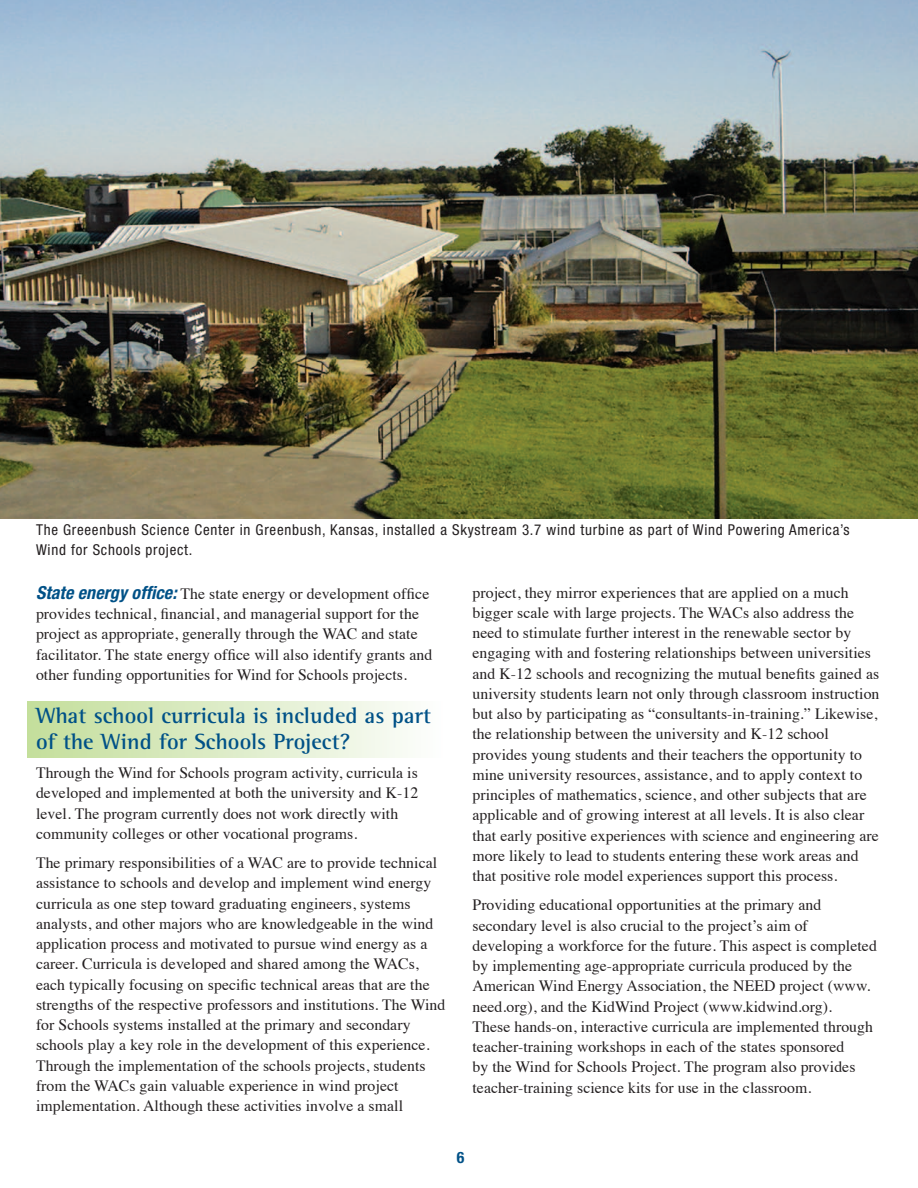
<style>
.page{position:relative;width:918px;height:1188px;background:#fff}
.page>*{position:absolute;margin:0;border:0;box-sizing:border-box;transform-origin:0 0}
.t1{font:700 22.5px/25.5px "Rotis Semi Serif Std";letter-spacing:.005em;color:#005187}
.t2{font:15.75px/20.2px "Times";letter-spacing:.005em;color:#231f20}
.t3{font:700 condensed 15.75px "Helvetica Neue LT Std";color:#005187}
.t4{font:condensed 15px/19.8px "Helvetica Neue LT Std";letter-spacing:.05em;color:#231f20}
.s1{font-family:"Helvetica Neue LT Std";font-weight:700;font-style:italic;font-stretch:condensed;font-size:18px;color:#005187}
</style>
<div class="page">
<div style="left:27px;top:702px;width:419px;height:56px;background:linear-gradient(to right,#c3de9a,#fdfefd)"></div>
<img style="left:0;top:0;width:918px;height:519px">
<p class="t4" style="left:36px;top:519px;width:815px">The Greeenbush Science Center in Greenbush, Kansas, installed a Skystream 3.7 wind turbine as part of Wind Powering America’s<br>Wind for Schools project.</p>
<p class="t2" style="left:36px;top:582px;width:398px"><span class="s1">State energy office:</span> The state energy or development office provides technical, financial, and managerial support for the project as appropriate, generally through the WAC and state facilitator. The state energy office will also identify grants and other funding opportunities for Wind for Schools projects.</p>
<h1 class="t1" style="left:36px;top:703px;width:397px">What school curricula is included as part of the Wind for Schools Project?</h1>
<p class="t2" style="left:36px;top:761px;width:384px">Through the Wind for Schools program activity, curricula is developed and implemented at both the university and K-12 level. The program currently does not work directly with community colleges or other vocational programs.</p>
<p class="t2" style="left:36px;top:851px;width:411px">The primary responsibilities of a WAC are to provide technical assistance to schools and develop and implement wind energy curricula as one step toward graduating engineers, systems analysts, and other majors who are knowledgeable in the wind application process and motivated to pursue wind energy as a career. Curricula is developed and shared among the WACs, each typically focusing on specific technical areas that are the strengths of the respective professors and institutions. The Wind for Schools systems installed at the primary and secondary schools play a key role in the development of this experience.<br>Through the implementation of the schools projects, students from the WACs gain valuable experience in wind project implementation. Although these activities involve a small</p>
<p class="t2" style="left:472px;top:581px;width:409px">project, they mirror experiences that are applied on a much bigger scale with large projects. The WACs also address the need to stimulate further interest in the renewable sector by engaging with and fostering relationships between universities and K-12 schools and recognizing the mutual benefits gained as university students learn not only through classroom instruction but also by participating as “consultants-in-training.” Likewise, the relationship between the university and K-12 school provides young students and their teachers the opportunity to mine university resources, assistance, and to apply context to principles of mathematics, science, and other subjects that are applicable and of growing interest at all levels. It is also clear that early positive experiences with science and engineering are more likely to lead to students entering these work areas and that positive role model experiences support this process.</p>
<p class="t2" style="left:472px;top:894px;width:406px">Providing educational opportunities at the primary and secondary level is also crucial to the project’s aim of developing a workforce for the future. This aspect is completed by implementing age-appropriate curricula produced by the American Wind Energy Association, the NEED project (www. need.org), and the KidWind Project (www.kidwind.org).<br>These hands-on, interactive curricula are implemented through teacher-training workshops in each of the states sponsored<br>by the Wind for Schools Project. The program also provides teacher-training science kits for use in the classroom.</p>
<p class="t3" style="left:457px;top:1148px;width:9px">6</p>
</div>
